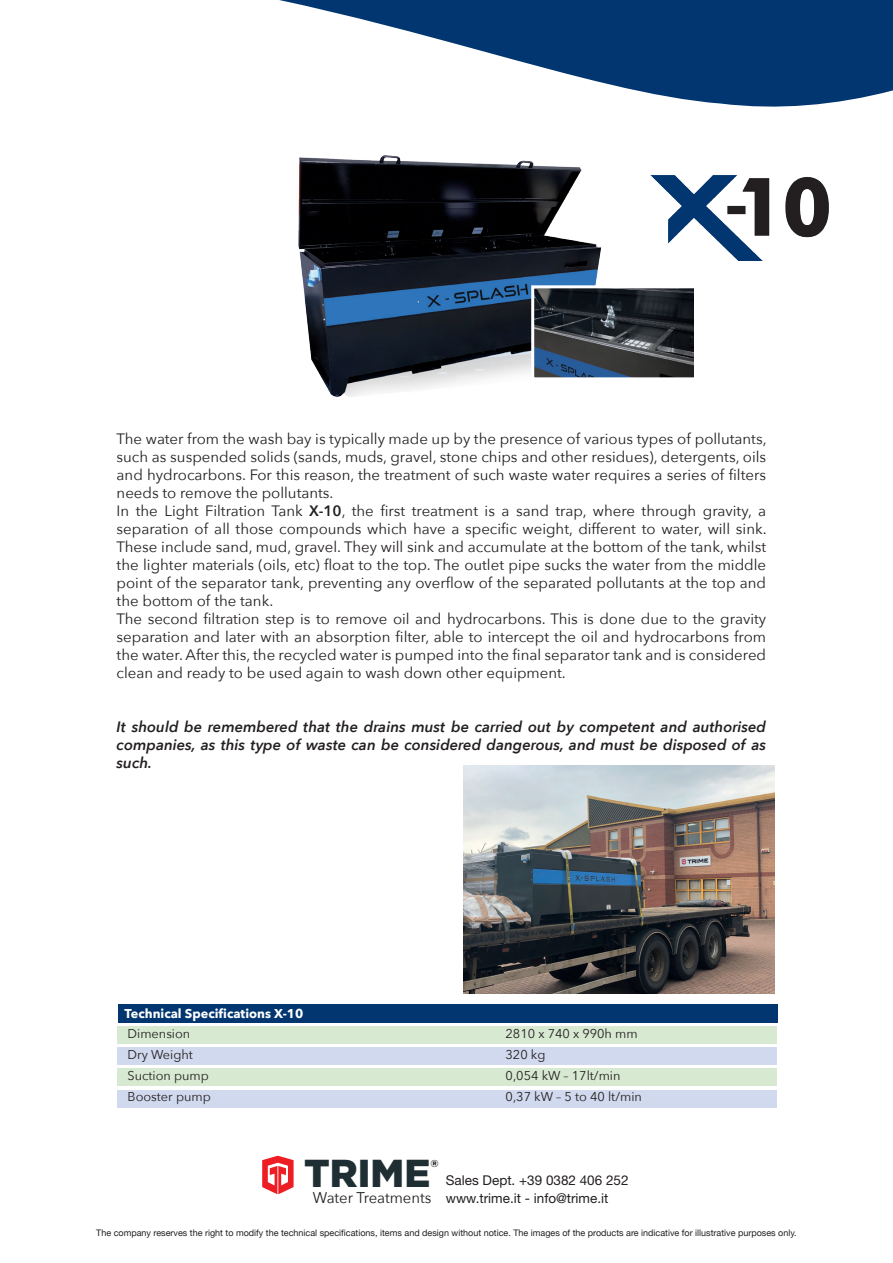
<style>
.page{position:relative;width:893px;height:1263px;background:#fff}
.page>*{position:absolute;margin:0;border:0;box-sizing:border-box;transform-origin:0 0}
.t1{font:900 38.85px "Gotham";color:#1f2e33}
.t2{font:15.45px "Avenir Next";color:#231f20;scale:.96 1}
.t3{font:15px/18px "Avenir Next";color:#231f20}
.t4{font:italic 600 15px/18px "Avenir Next";color:#231f20;text-align:justify}
.t5{font:13.5px/18px "Helvetica Neue";color:#231f20}
.t6{font:12.75px "Avenir Next";color:#231f20}
.t7{font:700 12.75px "Avenir Next";color:#fff}
.t8{font:900 10.05px "Gotham";color:#231f20}
.t9{font:9px "Helvetica Neue";color:#231f20}
.s1{font-weight:600}
</style>
<div class="page">
<svg style="left:279px;top:0;width:614px;height:107px;fill:#013670"></svg>
<svg style="left:262px;top:1156px;width:32px;height:38px"></svg>
<div style="left:117px;top:1090px;width:659px;height:17px;background:#d1d9ee"></div>
<div style="left:117px;top:1069px;width:659px;height:17px;background:#d8e9d2"></div>
<div style="left:117px;top:1048px;width:659px;height:17px;background:#d1d9ee"></div>
<div style="left:118px;top:1026px;width:659px;height:17px;background:#d8e9d2"></div>
<img style="left:298px;top:155px;width:304px;height:242px">
<img style="left:463px;top:766px;width:311px;height:228px">
<div style="left:118px;top:1005px;width:660px;height:18px;background:#013670"></div>
<img style="left:535px;top:289px;width:158px;height:87px">
<div style="left:531px;top:285px;width:166px;height:95px;border:3px solid #fff"></div>
<img style="left:650px;top:175px;width:179px;height:85px">
<p class="t3" style="left:117px;top:429px;width:651px">The water from the wash bay is typically made up by the presence of various types of pollutants, such as suspended solids (sands, muds, gravel, stone chips and other residues), detergents, oils and hydrocarbons. For this reason, the treatment of such waste water requires a series of filters needs to remove the pollutants.<br>In the Light Filtration Tank <span class="s1">X-10</span>, the first treatment is a sand trap, where through gravity, a separation of all those compounds which have a specific weight, different to water, will sink.<br>These include sand, mud, gravel. They will sink and accumulate at the bottom of the tank, whilst the lighter materials (oils, etc) float to the top. The outlet pipe sucks the water from the middle point of the separator tank, preventing any overflow of the separated pollutants at the top and the bottom of the tank.<br>The second filtration step is to remove oil and hydrocarbons. This is done due to the gravity separation and later with an absorption filter, able to intercept the oil and hydrocarbons from the water. After this, the recycled water is pumped into the final separator tank and is considered clean and ready to be used again to wash down other equipment.</p>
<p class="t4" style="left:117px;top:717px;width:651px">It should be remembered that the drains must be carried out by competent and authorised companies, as this type of waste can be considered dangerous, and must be disposed of as such.</p>
<p class="t7" style="left:125px;top:1003px;width:180px">Technical Specifications X-10</p>
<p class="t6" style="left:128px;top:1022px;width:64px">Dimension</p>
<p class="t6" style="left:506px;top:1022px;width:134px">2810 x 740 x 990h mm</p>
<p class="t6" style="left:128px;top:1043px;width:67px">Dry Weight</p>
<p class="t6" style="left:506px;top:1043px;width:41px">320 kg</p>
<p class="t6" style="left:128px;top:1064px;width:83px">Suction pump</p>
<p class="t6" style="left:506px;top:1064px;width:116px">0,054 kW – 17lt/min</p>
<p class="t6" style="left:128px;top:1085px;width:85px">Booster pump</p>
<p class="t6" style="left:506px;top:1085px;width:138px">0,37 kW – 5 to 40 lt/min</p>
<h1 class="t1" style="left:304px;top:1151px;width:128px">TRIME</h1>
<p class="t8" style="left:430px;top:1157px;width:10px">®</p>
<p class="t2" style="left:313px;top:1185px;width:125px">Water Treatments</p>
<p class="t9" style="left:96px;top:1226px;width:702px">The company reserves the right to modify the technical specifications, items and design without notice. The images of the products are indicative for illustrative purposes only.</p>
<p class="t5" style="left:446px;top:1170px;width:184px">Sales Dept. +39 0382 406 252 www.trime.it - info@trime.it</p>
</div>
